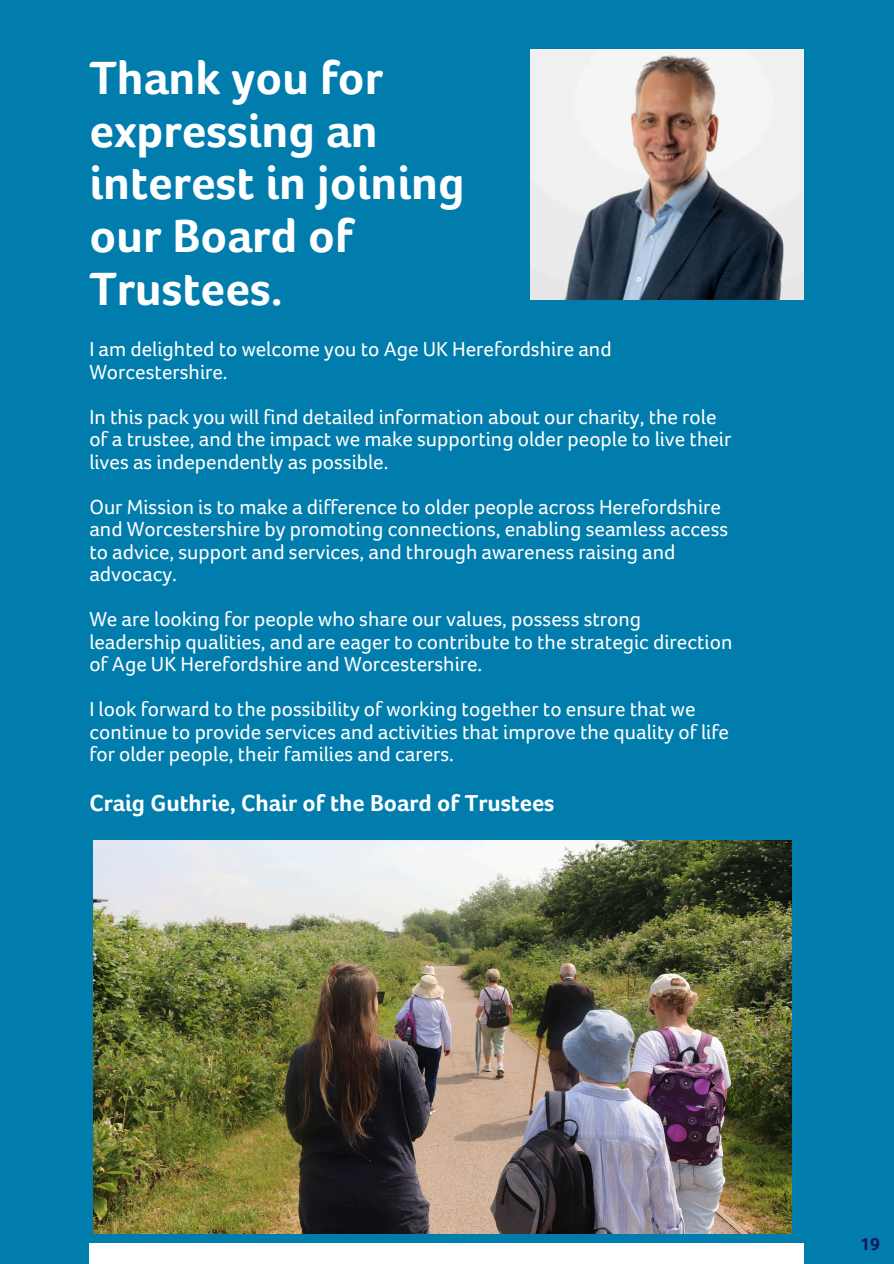
<style>
.page{position:relative;width:894px;height:1264px;background:#fff}
.page>*{position:absolute;margin:0;border:0;box-sizing:border-box;transform-origin:0 0}
.t1{font:700 48px/52.8px "Foco Age UK";color:#fff}
.t2{font:700 23.7px "Foco Age UK";color:#fff}
.t3{font:21px/22.5px "Foco Age UK";color:#fff}
.t4{font:700 18px "Foco Age UK";color:#141760}
</style>
<div class="page">
<div style="left:0;top:0;width:893px;height:1263px;background:#007dad"></div>
<div style="left:89px;top:1243px;width:715px;height:20px;background:#fff"></div>
<img style="left:94px;top:840px;width:697px;height:393px">
<img style="left:530px;top:50px;width:273px;height:250px">
<p class="t1" style="left:89px;top:51px;width:377px">Thank you for expressing an interest in joining our Board of<br>Trustees.</p>
<p class="t3" style="left:89px;top:338px;width:523px">I am delighted to welcome you to Age UK Herefordshire and<br>Worcestershire.</p>
<p class="t3" style="left:89px;top:406px;width:643px">In this pack you will find detailed information about our charity, the role of a trustee, and the impact we make supporting older people to live their lives as independently as possible.</p>
<p class="t3" style="left:89px;top:496px;width:640px">Our Mission is to make a difference to older people across Herefordshire and Worcestershire by promoting connections, enabling seamless access to advice, support and services, and through awareness raising and advocacy.</p>
<p class="t3" style="left:89px;top:608px;width:644px">We are looking for people who share our values, possess strong leadership qualities, and are eager to contribute to the strategic direction of Age UK Herefordshire and Worcestershire.</p>
<p class="t3" style="left:89px;top:698px;width:640px">I look forward to the possibility of working together to ensure that we continue to provide services and activities that improve the quality of life for older people, their families and carers.</p>
<p class="t2" style="left:89px;top:789px;width:466px">Craig Guthrie, Chair of the Board of Trustees</p>
<p class="t4" style="left:860px;top:1233px;width:21px">19</p>
</div>
